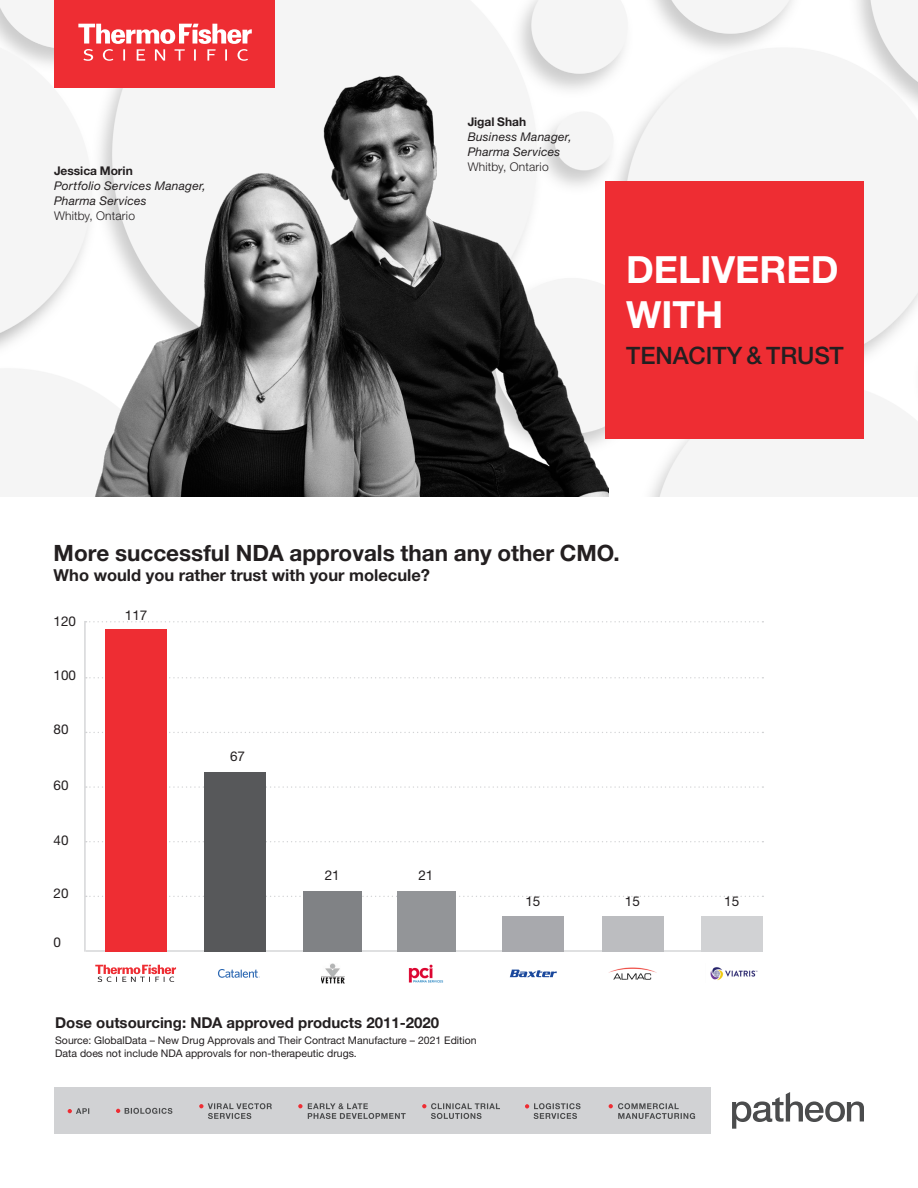
<style>
.page{position:relative;width:918px;height:1188px;background:#fff}
.page>*{position:absolute;margin:0;border:0;box-sizing:border-box;transform-origin:0 0}
.Red_body_headers{font:700 37.5px "Helvetica Neue LTW1 G";color:#fff}
.Red_body_headers-2{font:500 24px "Helvetica Neue LTW1 G";color:#231f20}
.Red_body_headers-3{font:700 22.5px "Helvetica Neue LTW1 G";color:#231f20}
.Red_body_headers-4{font:700 16.5px "Helvetica Neue LTW1 G";color:#231f20}
.Body{font:700 15px "Helvetica Neue LTW1 G";color:#231f20}
.Body-2{font:13.5px "Helvetica Neue LTW1 G";color:#231f20}
.t1{font:italic 12px/15px "Helvetica Neue LTW1 G";letter-spacing:.02em;color:#231f20}
.t2{font:300 12px "Helvetica Neue LTW1 G";letter-spacing:.015em;color:#231f20}
.t3{font:700 12px "Helvetica Neue LTW1 G";color:#231f20}
.Body-3{font:10.5px "Helvetica Neue LTW1 G";color:#231f20}
</style>
<div class="page">
<img style="left:0;top:0;width:918px;height:497px">
<div style="left:606px;top:181px;width:258px;height:257px;background:#ee2d33"></div>
<div style="left:54px;top:0;width:221px;height:87px;background:#ee2d33"></div>
<svg style="left:78px;top:24px;width:174px;height:37px"></svg>
<img style="left:90px;top:47px;width:519px;height:450px">
<svg style="left:732px;top:1092px;width:132px;height:37px"></svg>
<div style="left:54px;top:1087px;width:656px;height:47px;background:#d1d2d4"></div>
<svg style="left:68px;top:1108px;width:21px;height:6px"></svg>
<svg style="left:116px;top:1108px;width:56px;height:6px"></svg>
<svg style="left:298px;top:1103px;width:108px;height:16px"></svg>
<svg style="left:422px;top:1103px;width:78px;height:16px"></svg>
<svg style="left:199px;top:1103px;width:73px;height:16px"></svg>
<svg style="left:525px;top:1103px;width:56px;height:16px"></svg>
<svg style="left:609px;top:1103px;width:86px;height:16px"></svg>
<hr style="left:84px;top:621px;width:2px;height:331px;background:#d1d2d4">
<svg style="left:86px;top:896px;width:677px;height:1px"></svg>
<svg style="left:86px;top:841px;width:677px;height:1px"></svg>
<svg style="left:86px;top:786px;width:677px;height:2px"></svg>
<svg style="left:86px;top:732px;width:677px;height:1px"></svg>
<svg style="left:86px;top:677px;width:677px;height:1px"></svg>
<svg style="left:86px;top:621px;width:677px;height:1px"></svg>
<svg style="left:218px;top:969px;width:42px;height:9px"></svg>
<hr style="left:86px;top:950px;width:676px;height:2px;background:#d1d2d4">
<svg style="left:510px;top:970px;width:47px;height:7px"></svg>
<div style="left:304px;top:891px;width:58px;height:61px;background:#808285"></div>
<div style="left:397px;top:891px;width:58px;height:61px;background:#939598"></div>
<div style="left:502px;top:916px;width:62px;height:36px;background:#a8a9ad"></div>
<div style="left:602px;top:916px;width:62px;height:36px;background:#bcbdc0"></div>
<div style="left:701px;top:916px;width:62px;height:36px;background:#d1d2d4"></div>
<div style="left:105px;top:629px;width:62px;height:323px;background:#ee2d33"></div>
<div style="left:204px;top:772px;width:62px;height:180px;background:#57585a"></div>
<svg style="left:95px;top:965px;width:81px;height:17px"></svg>
<img style="left:321px;top:963px;width:23px;height:20px">
<img style="left:408px;top:964px;width:36px;height:19px">
<img style="left:609px;top:967px;width:48px;height:12px">
<img style="left:710px;top:967px;width:48px;height:14px">
<p class="t3" style="left:54px;top:163px;width:80px">Jessica Morin</p>
<p class="t1" style="left:54px;top:178px;width:153px">Portfolio Services Manager,<br>Pharma Services</p>
<p class="t2" style="left:54px;top:208px;width:83px">Whitby, Ontario</p>
<p class="t3" style="left:468px;top:115px;width:60px">Jigal Shah</p>
<p class="t1" style="left:468px;top:129px;width:106px">Business Manager,<br>Pharma Services</p>
<p class="t2" style="left:468px;top:160px;width:83px">Whitby, Ontario</p>
<p class="Red_body_headers" style="left:626px;top:246px;width:214px">DELIVERED</p>
<p class="Red_body_headers" style="left:626px;top:291px;width:99px">WITH</p>
<p class="Red_body_headers-2" style="left:626px;top:341px;width:219px">TENACITY &amp; TRUST</p>
<p class="Red_body_headers-3" style="left:54px;top:540px;width:568px">More successful NDA approvals than any other CMO.</p>
<p class="Red_body_headers-4" style="left:54px;top:565px;width:378px">Who would you rather trust with your molecule?</p>
<p class="Body-2" style="left:54px;top:613px;width:24px">120</p>
<p class="Body-2" style="left:54px;top:667px;width:24px">100</p>
<p class="Body-2" style="left:54px;top:721px;width:17px">80</p>
<p class="Body-2" style="left:54px;top:776px;width:17px">60</p>
<p class="Body-2" style="left:54px;top:831px;width:17px">40</p>
<p class="Body-2" style="left:54px;top:885px;width:17px">20</p>
<p class="Body-2" style="left:54px;top:934px;width:9px">0</p>
<p class="Body-2" style="left:125px;top:606px;width:24px">117</p>
<p class="Body-2" style="left:230px;top:748px;width:17px">67</p>
<p class="Body-2" style="left:325px;top:867px;width:17px">21</p>
<p class="Body-2" style="left:418px;top:867px;width:17px">21</p>
<p class="Body" style="left:55px;top:1013px;width:386px">Dose outsourcing: NDA approved products 2011-2020</p>
<p class="Body-3" style="left:55px;top:1034px;width:423px">Source: GlobalData – New Drug Approvals and Their Contract Manufacture – 2021 Edition</p>
<p class="Body-3" style="left:55px;top:1047px;width:303px">Data does not include NDA approvals for non-therapeutic drugs.</p>
<p class="Body-2" style="left:525px;top:893px;width:17px">15</p>
<p class="Body-2" style="left:625px;top:893px;width:17px">15</p>
<p class="Body-2" style="left:724px;top:893px;width:17px">15</p>
</div>
